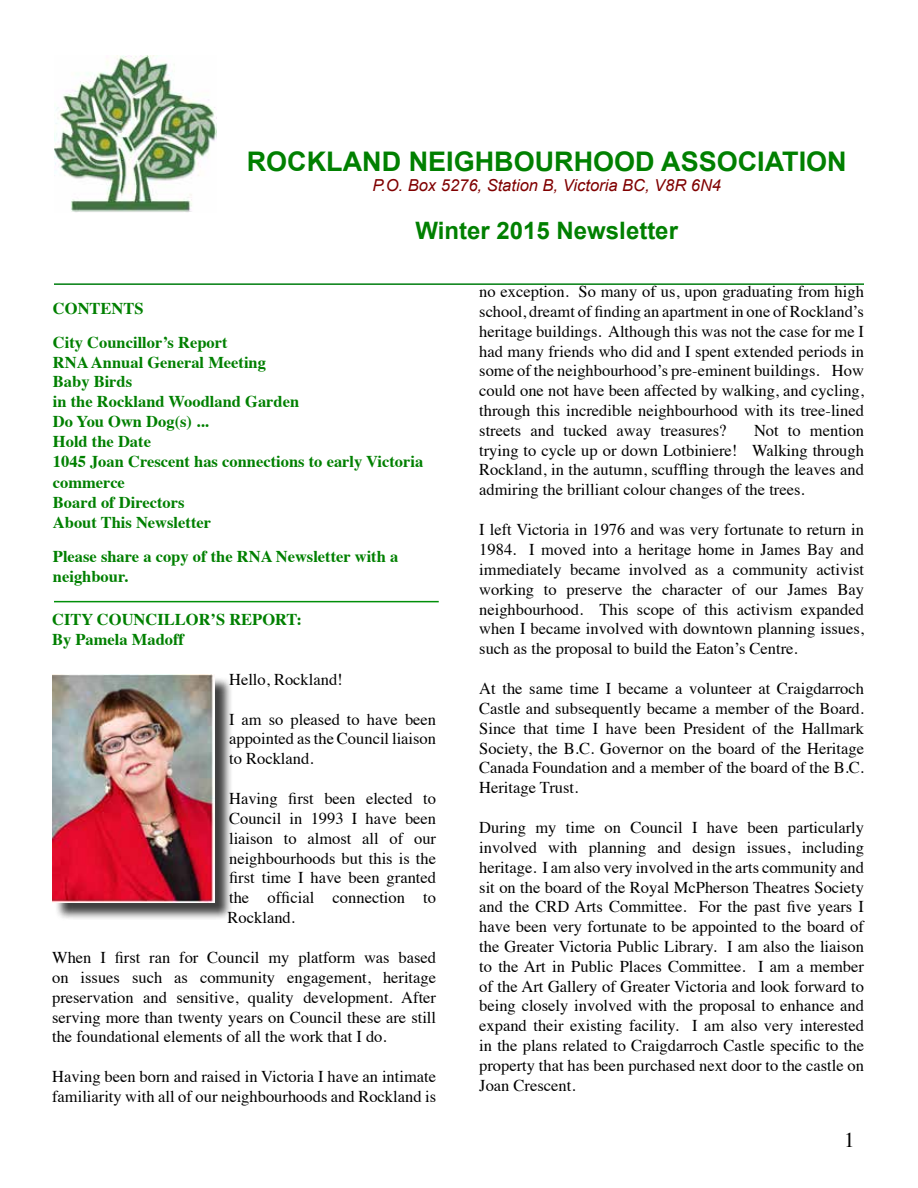
<style>
.page{position:relative;width:918px;height:1188px;background:#fff}
.page>*{position:absolute;margin:0;border:0;box-sizing:border-box;transform-origin:0 0}
.t1{font:700 27px "Arial";color:#008000}
.t2{font:700 24px "Arial";color:#008000}
.t3{font:21px "Times";color:#000}
.t4{font:16.5px/19.8px "Times";color:#000;text-align:justify}
.t5{font:700 16.5px/19.8px "Times";color:#008000}
.t6{font:italic 16.5px "Arial";color:#800000}
</style>
<div class="page">
<hr style="left:54px;top:283px;width:810px;height:2px;background:#007d0f">
<hr style="left:54px;top:601px;width:385px;height:1px;background:#008f09">
<img style="left:54px;top:55px;width:162px;height:157px">
<div style="left:54px;top:677px;width:179px;height:244px;background:#000;opacity:.75"></div>
<img style="left:52px;top:674px;width:162px;height:228px">
<h1 class="t1" style="left:247px;top:143px;width:602px">ROCKLAND NEIGHBOURHOOD ASSOCIATION</h1>
<p class="t6" style="left:372px;top:174px;width:350px">P.O. Box 5276, Station B, Victoria BC, V8R 6N4</p>
<h2 class="t2" style="left:415px;top:215px;width:264px">Winter 2015 Newsletter</h2>
<p class="t5" style="left:53px;top:289px;width:176px;line-height:34.2px">CONTENTS<br>City Councillor’s Report</p>
<p class="t5" style="left:53px;top:350px;width:372px">RNA Annual General Meeting<br>Baby Birds<br>in the Rockland Woodland Garden<br>Do You Own Dog(s) ...<br>Hold the Date<br>1045 Joan Crescent has connections to early Victoria</p>
<p class="t5" style="left:53px;top:471px;width:160px">commerce<br>Board of Directors<br>About This Newsletter</p>
<p class="t5" style="left:53px;top:545px;width:347px">Please share a copy of the RNA Newsletter with a neighbour.</p>
<p class="t5" style="left:52px;top:608px;width:251px">CITY COUNCILLOR’S REPORT:<br>By Pamela Madoff</p>
<p class="t4" style="left:229px;top:668px;width:115px">Hello, Rockland!</p>
<p class="t4" style="left:229px;top:708px;width:209px">I am so pleased to have been appointed as the Council liaison to Rockland.</p>
<p class="t4" style="left:228px;top:787px;width:210px">Having first been elected to Council in 1993 I have been liaison to almost all of our neighbourhoods but this is the first time I have been granted the official connection to Rockland.</p>
<p class="t4" style="left:52px;top:946px;width:386px">When I first ran for Council my platform was based on issues such as community engagement, heritage preservation and sensitive, quality development. After serving more than twenty years on Council these are still the foundational elements of all the work that I do.</p>
<p class="t4" style="left:52px;top:1066px;width:386px">Having been born and raised in Victoria I have an intimate familiarity with all of our neighbourhoods and Rockland is</p>
<p class="t4" style="left:479px;top:280px;width:386px">no exception. So many of us, upon graduating from high school, dreamt of finding an apartment in one of Rockland’s heritage buildings. Although this was not the case for me I had many friends who did and I spent extended periods in some of the neighbourhood’s pre-eminent buildings. How could one not have been affected by walking, and cycling, through this incredible neighbourhood with its tree-lined streets and tucked away treasures?</p>
<p class="t4" style="left:479px;top:419px;width:386px;text-indent:275px">Not to mention trying to cycle up or down Lotbiniere! Walking through Rockland, in the autumn, scuffling through the leaves and admiring the brilliant colour changes of the trees.</p>
<p class="t4" style="left:479px;top:518px;width:386px">I left Victoria in 1976 and was very fortunate to return in 1984. I moved into a heritage home in James Bay and immediately became involved as a community activist working to preserve the character of our James Bay neighbourhood. This scope of this activism expanded when I became involved with downtown planning issues, such as the proposal to build the Eaton’s Centre.</p>
<p class="t4" style="left:479px;top:677px;width:386px">At the same time I became a volunteer at Craigdarroch Castle and subsequently became a member of the Board.<br>Since that time I have been President of the Hallmark Society, the B.C. Governor on the board of the Heritage Canada Foundation and a member of the board of the B.C.<br>Heritage Trust.</p>
<p class="t4" style="left:479px;top:816px;width:386px">During my time on Council I have been particularly involved with planning and design issues, including heritage. I am also very involved in the arts community and sit on the board of the Royal McPherson Theatres Society and the CRD Arts Committee. For the past five years I have been very fortunate to be appointed to the board of the Greater Victoria Public Library. I am also the liaison to the Art in Public Places Committee. I am a member of the Art Gallery of Greater Victoria and look forward to being closely involved with the proposal to enhance and expand their existing facility. I am also very interested in the plans related to Craigdarroch Castle specific to the property that has been purchased next door to the castle on Joan Crescent.</p>
<p class="t3" style="left:844px;top:1120px;width:12px">1</p>
</div>
